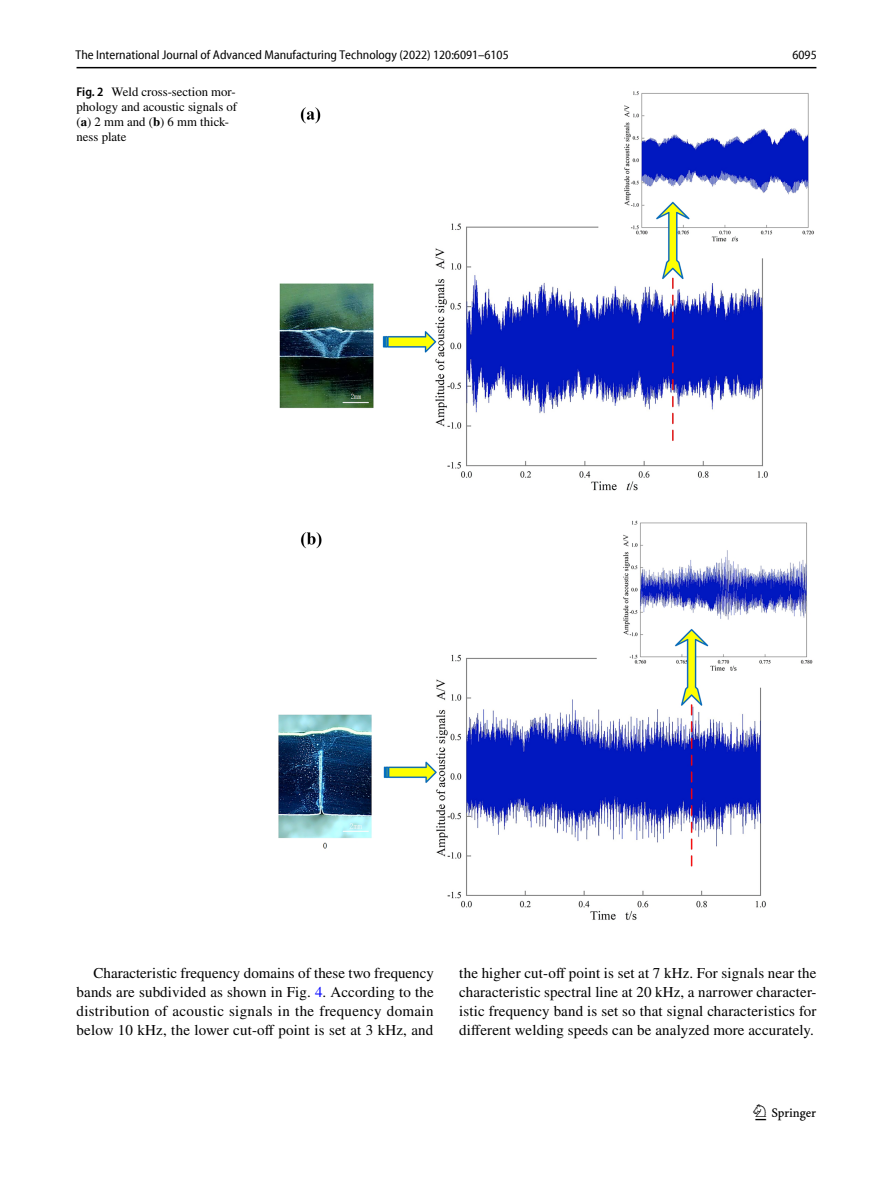
<style>
.page{position:relative;width:893px;height:1187px;background:#fff}
.page>*{position:absolute;margin:0;border:0;box-sizing:border-box;transform-origin:0 0}
.t1{font:22.5px "Springnew Regular 3";color:#000}
.t2{font:15px/18.8px "STIX";letter-spacing:.01em;color:#000;text-align:justify}
.t3{font:12.75px/15px "STIX";color:#000}
.t4{font:semi-condensed 12.75px "Myriad Pro Unic";color:#000}
.s1{font-family:"Myriad Pro";font-weight:600;font-stretch:semi-condensed}
.s2{font-weight:700}
.s3{color:#00f}
</style>
<div class="page">
<hr style="left:77px;top:67px;width:739px;height:1px;background:#000">
<img style="left:278px;top:91px;width:536px;height:829px">
<p class="t4" style="left:76px;top:50px;width:435px">The International Journal of Advanced Manufacturing Technology (2022) 120:6091–6105</p>
<p class="t4" style="left:792px;top:50px;width:26px">6095</p>
<p class="t3" style="left:77px;top:85px;width:162px"><span class="s1">Fig. 2</span> Weld cross-section mor&shy;phology and acoustic signals of (<span class="s2">a</span>) 2 mm and (<span class="s2">b</span>) 6 mm thick&shy;ness plate</p>
<p class="t2" style="left:77px;top:964px;width:359px;text-indent:17px">Characteristic frequency domains of these two frequency bands are subdivided as shown in Fig. <span class="s3">4</span>. According to the distribution of acoustic signals in the frequency domain below 10 kHz, the lower cut-off point is set at 3 kHz, and</p>
<p class="t2" style="left:459px;top:964px;width:359px">the higher cut-off point is set at 7 kHz. For signals near the characteristic spectral line at 20 kHz, a narrower character&shy;istic frequency band is set so that signal characteristics for different welding speeds can be analyzed more accurately.</p>
<h1 class="t1" style="left:755px;top:1104px;width:62px">1 3</h1>
</div>
